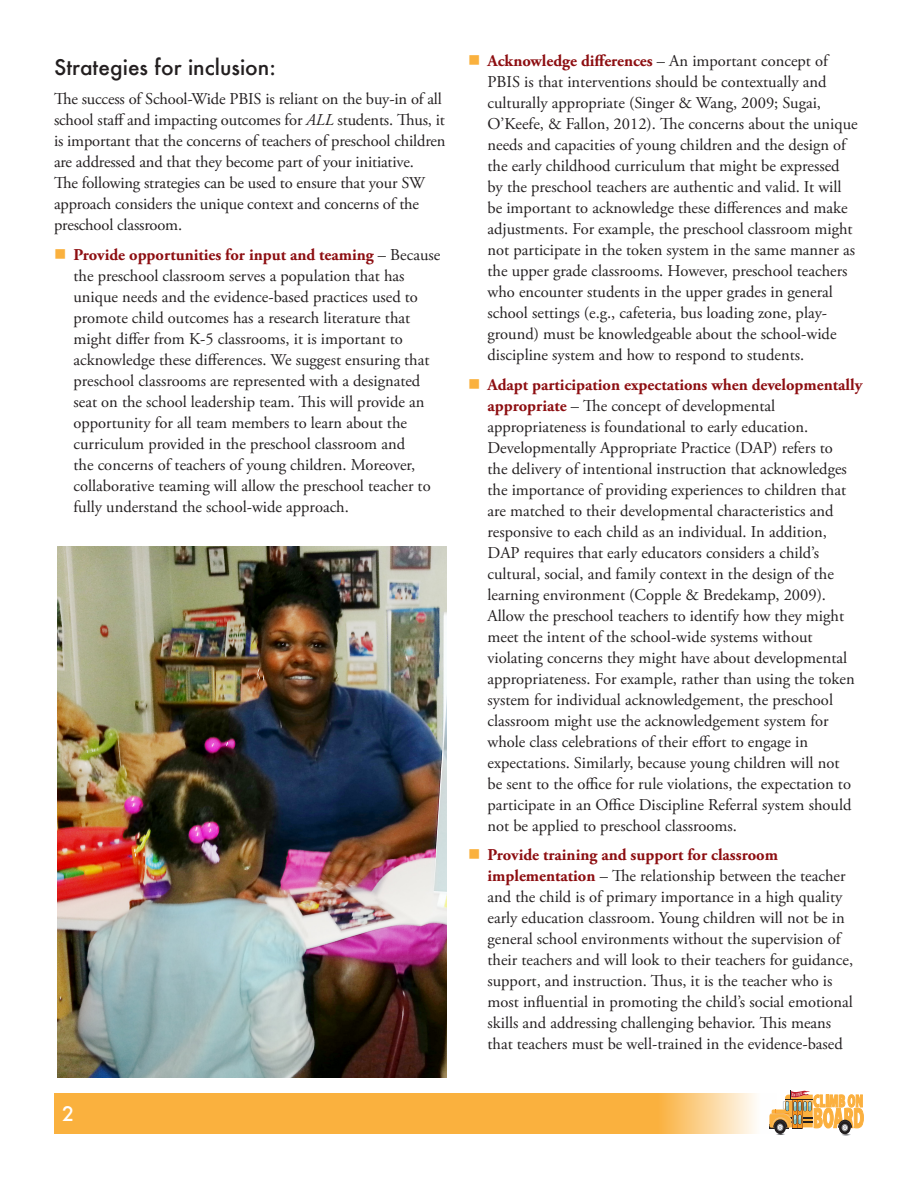
<style>
.page{position:relative;width:918px;height:1188px;background:#fff}
.page>*{position:absolute;margin:0;border:0;box-sizing:border-box;transform-origin:0 0}
.Subhead1{font:500 21px "Futura";color:#231f20}
.t1{font:500 19.5px "Futura";color:#fff}
.t2{font:16.5px/21px "Adobe Garamond Pro";color:#231f20}
.s1{font-style:italic}
.s2{font-weight:700;color:#8d0e11}
</style>
<div class="page">
<div style="left:54px;top:1094px;width:723px;height:40px;background:#fab13e"></div>
<svg style="left:770px;top:1091px;width:94px;height:45px"></svg>
<img style="left:57px;top:546px;width:390px;height:532px">
<p class="Subhead1" style="left:54px;top:52px;width:223px">Strategies for inclusion:</p>
<p class="t2" style="left:54px;top:89px;width:393px">The success of School-Wide PBIS is reliant on the buy-in of all school staff and impacting outcomes for <span class="s1">ALL</span> students. Thus, it is important that the concerns of teachers of preschool children are addressed and that they become part of your initiative.<br>The following strategies can be used to ensure that your SW approach considers the unique context and concerns of the preschool classroom.</p>
<p class="t2" style="left:74px;top:245px;width:368px"><span class="s2">Provide opportunities for input and teaming</span> – Because the preschool classroom serves a population that has unique needs and the evidence-based practices used to promote child outcomes has a research literature that might differ from K-5 classrooms, it is important to acknowledge these differences. We suggest ensuring that preschool classrooms are represented with a designated seat on the school leadership team. This will provide an opportunity for all team members to learn about the curriculum provided in the preschool classroom and<br>the concerns of teachers of young children. Moreover, collaborative teaming will allow the preschool teacher to fully understand the school-wide approach.</p>
<p class="t1" style="left:62px;top:1100px;width:14px">2</p>
<p class="t2" style="left:488px;top:51px;width:372px"><span class="s2">Acknowledge differences</span> – An important concept of PBIS is that interventions should be contextually and culturally appropriate (Singer &amp; Wang, 2009; Sugai, O’Keefe, &amp; Fallon, 2012). The concerns about the unique needs and capacities of young children and the design of the early childhood curriculum that might be expressed by the preschool teachers are authentic and valid. It will be important to acknowledge these differences and make adjustments. For example, the preschool classroom might not participate in the token system in the same manner as the upper grade classrooms. However, preschool teachers who encounter students in the upper grades in general school settings (e.g., cafeteria, bus loading zone, play&shy;ground) must be knowledgeable about the school-wide discipline system and how to respond to students.</p>
<p class="t2" style="left:488px;top:374px;width:376px"><span class="s2">Adapt participation expectations when developmentally appropriate</span> – The concept of developmental appropriateness is foundational to early education.<br>Developmentally Appropriate Practice (DAP) refers to<br>the delivery of intentional instruction that acknowledges the importance of providing experiences to children that are matched to their developmental characteristics and responsive to each child as an individual. In addition, DAP requires that early educators considers a child’s cultural, social, and family context in the design of the learning environment (Copple &amp; Bredekamp, 2009).<br>Allow the preschool teachers to identify how they might meet the intent of the school-wide systems without violating concerns they might have about developmental appropriateness. For example, rather than using the token system for individual acknowledgement, the preschool classroom might use the acknowledgement system for whole class celebrations of their effort to engage in expectations. Similarly, because young children will not<br>be sent to the office for rule violations, the expectation to participate in an Office Discipline Referral system should not be applied to preschool classrooms.</p>
<p class="t2" style="left:488px;top:845px;width:367px"><span class="s2">Provide training and support for classroom implementation</span> – The relationship between the teacher and the child is of primary importance in a high quality early education classroom. Young children will not be in general school environments without the supervision of their teachers and will look to their teachers for guidance, support, and instruction. Thus, it is the teacher who is most influential in promoting the child’s social emotional skills and addressing challenging behavior. This means that teachers must be well-trained in the evidence-based</p>
</div>
